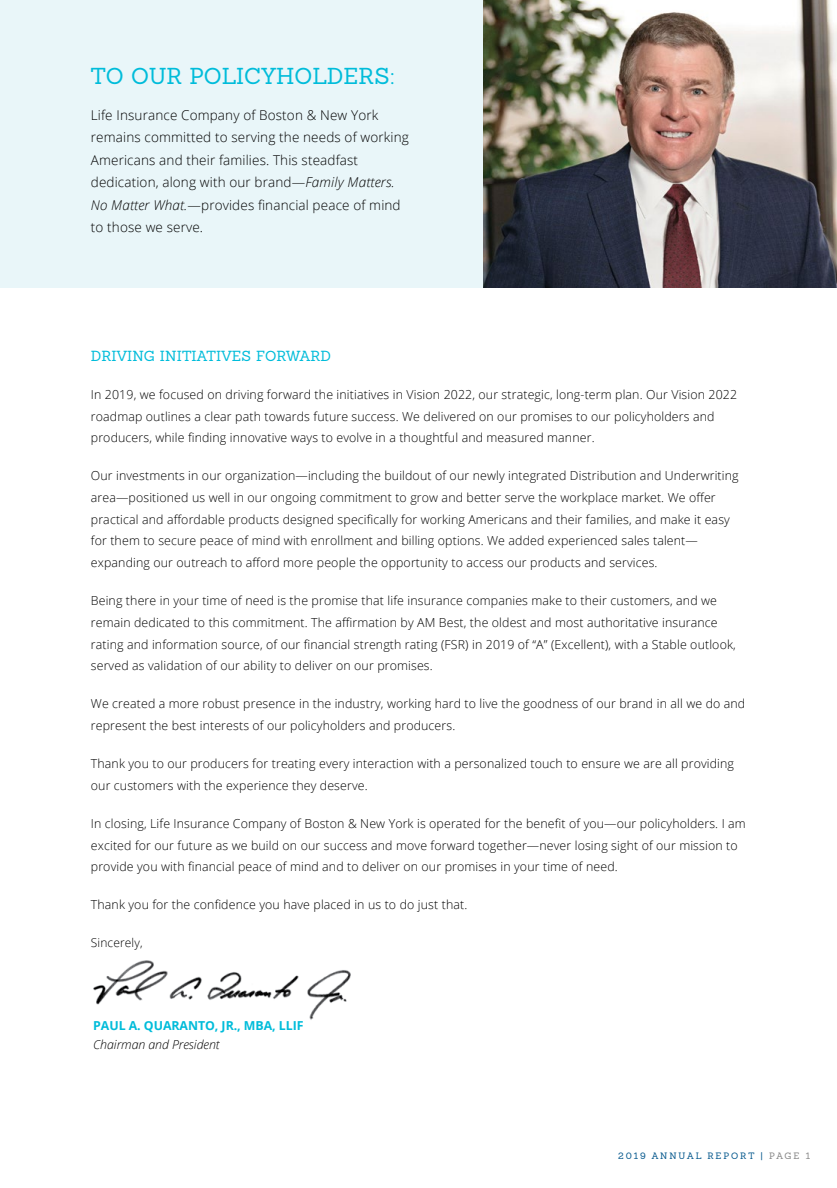
<style>
.page{position:relative;width:837px;height:1188px;background:#fff}
.page>*{position:absolute;margin:0;border:0;box-sizing:border-box;transform-origin:0 0}
.t1{font:22.5px "Sanchez";letter-spacing:.01em;color:#00bcda}
.t2{font:14.25px "Sanchez";letter-spacing:.01em;color:#00bcda}
.t3{font:300 13.5px/22.5px "Open Sans";letter-spacing:.01em;color:#000}
.t4{font:300 12.3px/21.8px "Open Sans";letter-spacing:.01em;color:#000}
.t5{font:700 12.3px/18.8px "Open Sans";letter-spacing:-.005em;color:#00bcda}
.t6{font:300 12px "Open Sans";letter-spacing:.01em;color:#000}
.t7{font:9px "Sanchez";letter-spacing:.22em;color:#00558b}
.s1{font-style:italic}
.s2{font-weight:300;font-style:italic;color:#000}
.s3{color:#848484}
</style>
<div class="page">
<img style="left:483px;top:0;width:354px;height:288px">
<div style="left:0;top:0;width:483px;height:288px;background:#e9f6f9"></div>
<img style="left:93px;top:960px;width:258px;height:60px">
<p class="t1" style="left:91px;top:62px;width:306px">TO OUR POLICYHOLDERS:</p>
<p class="t3" style="left:91px;top:103px;width:319px">Life Insurance Company of Boston &amp; New York remains committed to serving the needs of working Americans and their families. This steadfast dedication, along with our brand—<span class="s1">Family Matters.<br>No Matter What.</span>—provides financial peace of mind to those we serve.</p>
<h2 class="t2" style="left:91px;top:347px;width:242px">DRIVING INITIATIVES FORWARD</h2>
<p class="t4" style="left:91px;top:383px;width:648px">In 2019, we focused on driving forward the initiatives in Vision 2022, our strategic, long-term plan. Our Vision 2022 roadmap outlines a clear path towards future success. We delivered on our promises to our policyholders and producers, while finding innovative ways to evolve in a thoughtful and measured manner.</p>
<p class="t4" style="left:91px;top:465px;width:649px">Our investments in our organization—including the buildout of our newly integrated Distribution and Underwriting area—positioned us well in our ongoing commitment to grow and better serve the workplace market. We offer practical and affordable products designed specifically for working Americans and their families, and make it easy for them to secure peace of mind with enrollment and billing options. We added experienced sales talent— expanding our outreach to afford more people the opportunity to access our products and services.</p>
<p class="t4" style="left:91px;top:590px;width:646px">Being there in your time of need is the promise that life insurance companies make to their customers, and we remain dedicated to this commitment. The affirmation by AM Best, the oldest and most authoritative insurance rating and information source, of our financial strength rating (FSR) in 2019 of “A” (Excellent), with a Stable outlook, served as validation of our ability to deliver on our promises.</p>
<p class="t4" style="left:91px;top:693px;width:656px">We created a more robust presence in the industry, working hard to live the goodness of our brand in all we do and represent the best interests of our policyholders and producers.</p>
<p class="t4" style="left:91px;top:752px;width:645px">Thank you to our producers for treating every interaction with a personalized touch to ensure we are all providing our customers with the experience they deserve.</p>
<p class="t4" style="left:91px;top:812px;width:657px">In closing, Life Insurance Company of Boston &amp; New York is operated for the benefit of you—our policyholders. I am excited for our future as we build on our success and move forward together—never losing sight of our mission to provide you with financial peace of mind and to deliver on our promises in your time of need.</p>
<p class="t4" style="left:91px;top:894px;width:378px">Thank you for the confidence you have placed in us to do just that.</p>
<p class="t6" style="left:91px;top:935px;width:53px">Sincerely,</p>
<p class="t5" style="left:93px;top:1016px;width:212px">PAUL A. QUARANTO, JR., MBA, LLIF<br><span class="s2">Chairman and President</span></p>
<p class="t7" style="left:618px;top:1150px;width:193px">2019 ANNUAL REPORT | <span class="s3">PAGE 1</span></p>
</div>
